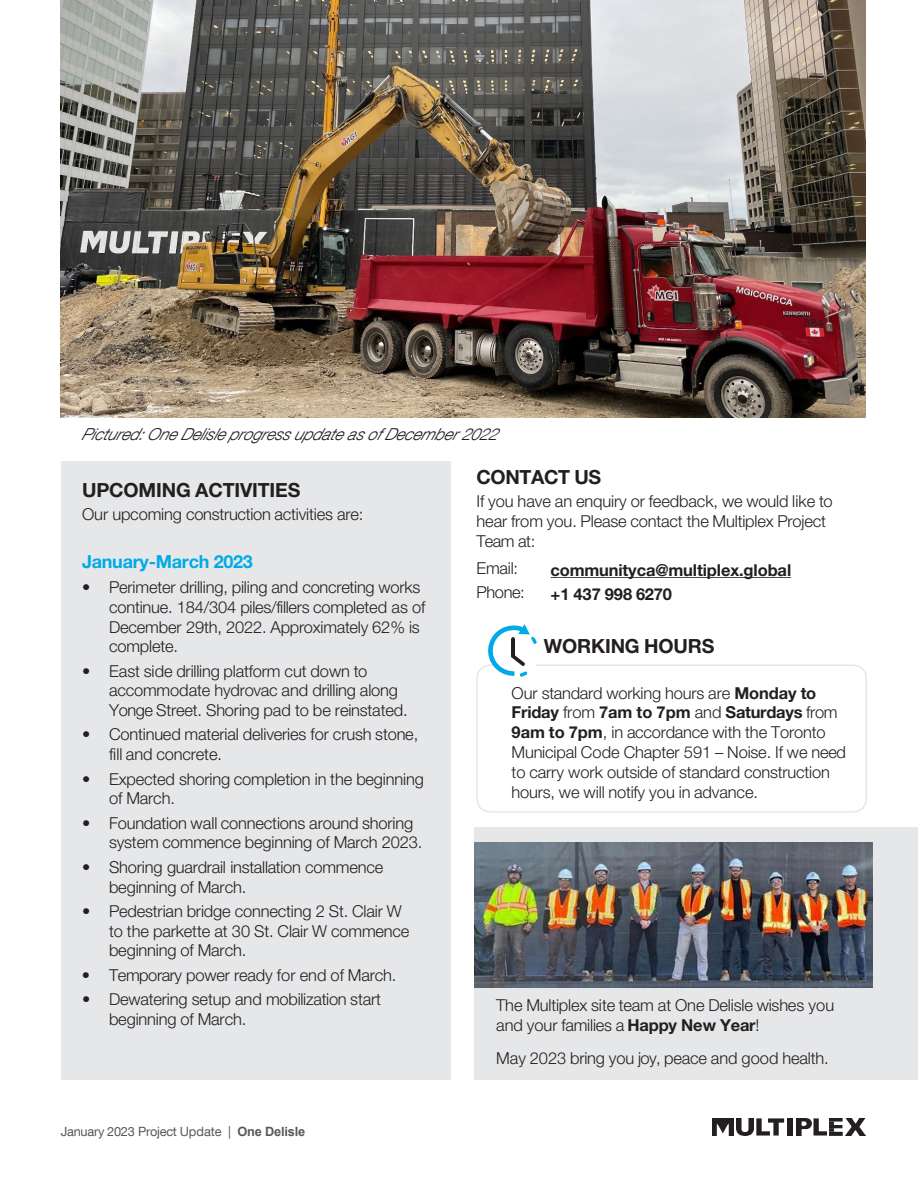
<style>
.page{position:relative;width:918px;height:1188px;background:#fff}
.page>*{position:absolute;margin:0;border:0;box-sizing:border-box;transform-origin:0 0}
.t1{font:700 19.5px "Helvetica Neue LT Std";letter-spacing:-.01em;color:#231f20}
.t2{font:700 18px "Helvetica Neue LT Std";letter-spacing:-.015em;color:#00aae7}
.t3{font:300 16.5px/19.8px "Helvetica Neue LT Std";letter-spacing:-.01em;color:#231f20}
.t4{font:italic 300 16.5px "Helvetica Neue LT Com";color:#231f20}
.t5{font:700 16.5px "Helvetica Neue LT Std";letter-spacing:-.005em;color:#231f20}
.t6{font:12.75px "Helvetica Neue LT Com";letter-spacing:-.02em;color:#57585b}
.s1{font-family:"Arial";font-weight:700}
.s2{font-weight:700}
</style>
<div class="page">
<img style="left:61px;top:0;width:805px;height:418px">
<img style="left:737px;top:1118px;width:16px;height:18px">
<svg style="left:756px;top:1118px;width:28px;height:18px"></svg>
<div style="left:787px;top:1118px;width:6px;height:18px;background:#231f20"></div>
<img style="left:796px;top:1118px;width:15px;height:18px">
<svg style="left:814px;top:1118px;width:13px;height:18px"></svg>
<img style="left:830px;top:1118px;width:36px;height:18px">
<img style="left:713px;top:1118px;width:20px;height:18px">
<div style="left:61px;top:462px;width:389px;height:618px;background:#e6e7e8"></div>
<svg style="left:476px;top:664px;width:391px;height:149px"></svg>
<svg style="left:488px;top:624px;width:51px;height:54px"></svg>
<img style="left:511px;top:637px;width:14px;height:28px">
<svg style="left:551px;top:577px;width:240px;height:1px"></svg>
<div style="left:475px;top:828px;width:443px;height:252px;background:#e6e7e8"></div>
<img style="left:475px;top:842px;width:398px;height:145px">
<p class="t4" style="left:81px;top:424px;width:424px">Pictured: One Delisle progress up date as of December 2022</p>
<p class="t1" style="left:82px;top:478px;width:220px">UPCOMING ACTIVITIES</p>
<p class="t3" style="left:82px;top:504px;width:283px">Our upcoming construction activities are:</p>
<p class="t2" style="left:82px;top:551px;width:172px">January-March 2023</p>
<p class="t3" style="left:109px;top:577px;width:318px;text-indent:-27px">• Perimeter drilling, piling and concreting works continue. 184/304 piles/fillers completed as of December 29th, 2022. Approximately 62% is complete.</p>
<p class="t3" style="left:109px;top:660px;width:300px;text-indent:-27px">• East side drilling platform cut down to accommodate hydrovac and drilling along<br>Yonge Street. Shoring pad to be reinstated.</p>
<p class="t3" style="left:109px;top:724px;width:311px;text-indent:-27px">• Continued material deliveries for crush stone, fill and concrete.</p>
<p class="t3" style="left:109px;top:768px;width:316px;text-indent:-27px">• Expected shoring completion in the beginning of March.</p>
<p class="t3" style="left:109px;top:813px;width:315px;text-indent:-27px">• Foundation wall connections around shoring system commence beginning of March 2023.</p>
<p class="t3" style="left:109px;top:857px;width:276px;text-indent:-27px">• Shoring guardrail installation commence beginning of March.</p>
<p class="t3" style="left:109px;top:901px;width:302px;text-indent:-27px">• Pedestrian bridge connecting 2 St. Clair W to the parkette at 30 St. Clair W commence beginning of March.</p>
<p class="t3" style="left:82px;top:965px;width:316px">• Temporary power ready for end of March.</p>
<p class="t3" style="left:109px;top:989px;width:273px;text-indent:-27px">• Dewatering setup and mobilization start beginning of March.</p>
<p class="t6" style="left:61px;top:1123px;width:246px">January 2023 Project Update | <span class="s1">One Delisle</span></p>
<p class="t1" style="left:476px;top:465px;width:126px">CONTACT US</p>
<p class="t3" style="left:476px;top:491px;width:358px">If you have an enquiry or feedback, we would like to hear from you. Please contact the Multiplex Project<br>Team at:</p>
<p class="t3" style="left:476px;top:555px;width:50px;line-height:24.2px">Email:<br>Phone:</p>
<p class="t5" style="left:551px;top:560px;width:242px">communityca@multiplex.global</p>
<p class="t5" style="left:551px;top:584px;width:123px">+1 437 998 6270</p>
<p class="t1" style="left:544px;top:634px;width:172px">WORKING HOURS</p>
<p class="t3" style="left:512px;top:683px;width:336px">Our standard working hours are <span class="s2">Monday to Friday</span> from <span class="s2">7am to 7pm</span> and <span class="s2">Saturdays</span> from <span class="s2">9am to 7pm</span>, in accordance with the Toronto Municipal Code Chapter 591 – Noise. If we need to carry work outside of standard construction hours, we will notify you in advance.</p>
<p class="t3" style="left:496px;top:995px;width:340px">The Multiplex site team at One Delisle wishes you and your families a <span class="s2">Happy New Year</span>!</p>
<p class="t3" style="left:496px;top:1048px;width:334px">May 2023 bring you joy, peace and good health.</p>
</div>
